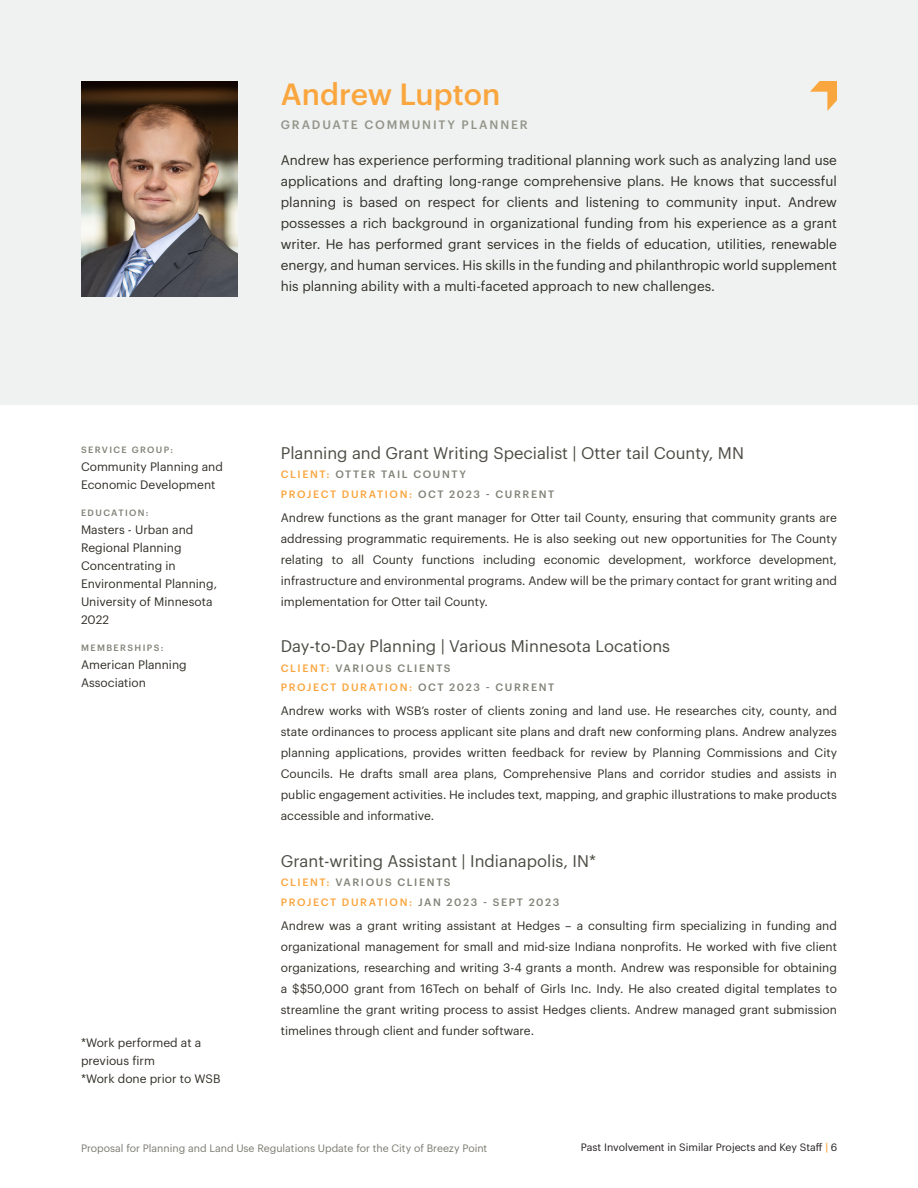
<style>
.page{position:relative;width:918px;height:1188px;background:#fff}
.page>*{position:absolute;margin:0;border:0;box-sizing:border-box;transform-origin:0 0}
.t1{font:500 30px "Graphik";color:#faa63f}
.t2{font:16.5px "Graphik";color:#4c4b43}
.t3{font:13.5px/21px "Graphik";color:#312e27;text-align:justify}
.resume-detail-text{font:12px/21px "Graphik";color:#312e27}
.t4{font:500 12px "Graphik";letter-spacing:.155em;color:#94948a}
.t5{font:500 10.5px/19.5px "Graphik";letter-spacing:.155em;color:#828278}
.t6{font:10.5px "Graphik";color:#7b7a70}
.t7{font:10.5px "Graphik";color:#231f20}
.t8{font:500 9px "Graphik";letter-spacing:.155em;color:#828278}
.s1{color:#faa63f}
.s2{font-weight:500;color:#faa63f}
</style>
<div class="page">
<div style="left:0;top:0;width:918px;height:405px;background:#eff2f1"></div>
<img style="left:81px;top:81px;width:157px;height:216px">
<svg style="left:810px;top:81px;width:27px;height:30px"></svg>
<p class="t1" style="left:281px;top:72px;width:221px">Andrew Lupton</p>
<p class="t4" style="left:281px;top:116px;width:249px">GRADUATE COMMUNITY PLANNER</p>
<p class="t3" style="left:281px;top:149px;width:558px">Andrew has experience performing traditional planning work such as analyzing land use applications and drafting long-range comprehensive plans. He knows that successful planning is based on respect for clients and listening to community input. Andrew possesses a rich background in organizational funding from his experience as a grant writer. He has performed grant services in the fields of education, utilities, renewable energy, and human services. His skills in the funding and philanthropic world supplement his planning ability with a multi-faceted approach to new challenges.</p>
<p class="t8" style="left:81px;top:443px;width:94px">SERVICE GROUP:</p>
<p class="resume-detail-text" style="left:81px;top:456px;width:143px;line-height:18px">Community Planning and<br>Economic Development</p>
<p class="t8" style="left:81px;top:506px;width:69px">EDUCATION:</p>
<p class="resume-detail-text" style="left:81px;top:519px;width:138px;line-height:18px">Masters - Urban and<br>Regional Planning<br>Concentrating in<br>Environmental Planning,<br>University of Minnesota<br>2022</p>
<p class="t8" style="left:81px;top:641px;width:84px">MEMBERSHIPS:</p>
<p class="resume-detail-text" style="left:81px;top:654px;width:107px;line-height:18px">American Planning<br>Association</p>
<p class="resume-detail-text" style="left:81px;top:1032px;width:122px;line-height:18px">*Work performed at a previous firm</p>
<p class="resume-detail-text" style="left:81px;top:1067px;width:141px">*Work done prior to WSB</p>
<p class="t2" style="left:281px;top:440px;width:465px">Planning and Grant Writing Specialist | Otter tail County, MN</p>
<p class="t5" style="left:281px;top:464px;width:275px"><span class="s1">CLIENT:</span> OTTER TAIL COUNTY<br><span class="s1">PROJECT DURATION:</span> OCT 2023 - CURRENT</p>
<p class="resume-detail-text" style="left:281px;top:506px;width:558px;text-align:justify">Andrew functions as the grant manager for Otter tail County, ensuring that community grants are addressing programmatic requirements. He is also seeking out new opportunities for The County relating to all County functions including economic development, workforce development, infrastructure and environmental programs. Andew will be the primary contact for grant writing and implementation for Otter tail County.</p>
<p class="t2" style="left:281px;top:634px;width:391px">Day-to-Day Planning | Various Minnesota Locations</p>
<p class="t5" style="left:281px;top:657px;width:275px"><span class="s1">CLIENT:</span> VARIOUS CLIENTS<br><span class="s1">PROJECT DURATION:</span> OCT 2023 - CURRENT</p>
<p class="resume-detail-text" style="left:281px;top:700px;width:558px;text-align:justify">Andrew works with WSB’s roster of clients zoning and land use. He researches city, county, and state ordinances to process applicant site plans and draft new conforming plans. Andrew analyzes planning applications, provides written feedback for review by Planning Commissions and City Councils. He drafts small area plans, Comprehensive Plans and corridor studies and assists in public engagement activities. He includes text, mapping, and graphic illustrations to make products accessible and informative.</p>
<p class="t2" style="left:281px;top:848px;width:317px">Grant-writing Assistant | Indianapolis, IN*</p>
<p class="t5" style="left:281px;top:872px;width:280px"><span class="s1">CLIENT:</span> VARIOUS CLIENTS<br><span class="s1">PROJECT DURATION:</span> JAN 2023 - SEPT 2023</p>
<p class="resume-detail-text" style="left:281px;top:914px;width:558px;text-align:justify">Andrew was a grant writing assistant at Hedges – a consulting firm specializing in funding and organizational management for small and mid-size Indiana nonprofits. He worked with five client organizations, researching and writing 3-4 grants a month. Andrew was responsible for obtaining a $$50,000 grant from 16Tech on behalf of Girls Inc. Indy. He also created digital templates to streamline the grant writing process to assist Hedges clients. Andrew managed grant submission timelines through client and funder software.</p>
<p class="t6" style="left:81px;top:1140px;width:408px">Proposal for Planning and Land Use Regulations Update for the City of Breezy Point</p>
<p class="t7" style="left:581px;top:1140px;width:258px">Past Involvement in Similar Projects and Key Staff <span class="s2">|</span> 6</p>
</div>
